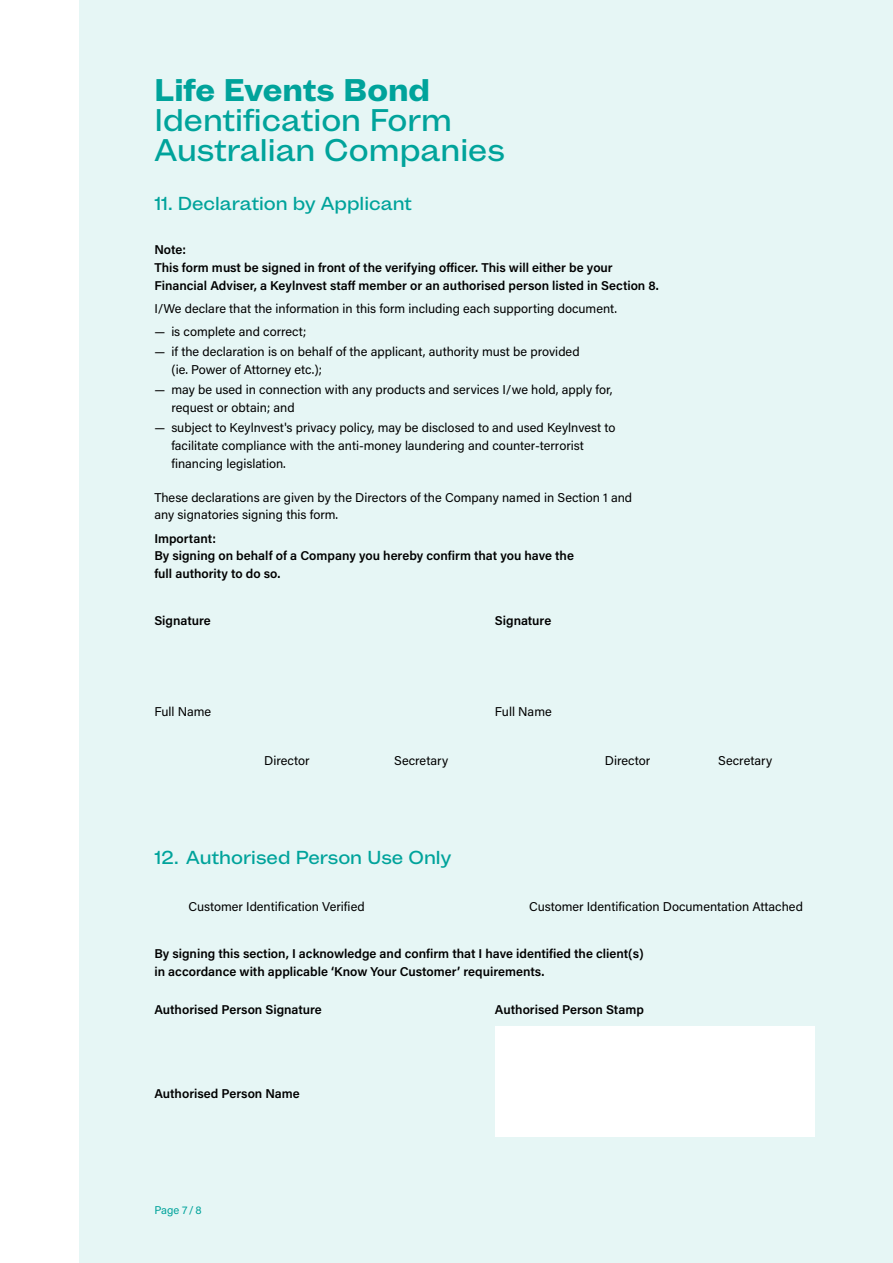
<style>
.page{position:relative;width:893px;height:1263px;background:#fff}
.page>*{position:absolute;margin:0;border:0;box-sizing:border-box;transform-origin:0 0}
.t1{font:500 30px/30px "Mint Grotesk V1.1";color:#00a39b}
.t2{font:800 30px "Mint Grotesk V1.1";color:#00a39b}
.t3{font:500 18px "Mint Grotesk V1.1";color:#00a39b}
.t4{font:12.75px/17.9px "Acumin Pro";color:#000}
.t5{font:600 12.75px/17.9px "Acumin Pro";color:#000}
.t6{font:11.25px "Acumin Pro";color:#00a39b}
</style>
<div class="page">
<div style="left:79px;top:0;width:814px;height:1263px;background:#e6f6f5"></div>
<div style="left:495px;top:1026px;width:319px;height:110px;background:#fff"></div>
<h1 class="t2" style="left:154px;top:71px;width:277px">Life Events Bond</h1>
<h1 class="t1" style="left:154px;top:105px;width:352px">Identification Form<br>Australian Companies</h1>
<h2 class="t3" style="left:154px;top:192px;width:259px">11. Declaration by Applicant</h2>
<p class="t5" style="left:154px;top:240px;width:506px">Note:<br>This form must be signed in front of the verifying officer. This will either be your<br>Financial Adviser, a Keylnvest staff member or an authorised person listed in Section 8.</p>
<p class="t4" style="left:154px;top:299px;width:464px">I/We declare that the information in this form including each supporting document.</p>
<p class="t4" style="left:154px;top:322px;width:154px">— is complete and correct;</p>
<p class="t4" style="left:171px;top:342px;width:410px;text-indent:-17px">— if the declaration is on behalf of the applicant, authority must be provided (ie. Power of Attorney etc.);</p>
<p class="t4" style="left:171px;top:380px;width:443px;text-indent:-17px">— may be used in connection with any products and services I/we hold, apply for, request or obtain; and</p>
<p class="t4" style="left:171px;top:418px;width:446px;text-indent:-17px">— subject to Keylnvest's privacy policy, may be disclosed to and used Keylnvest to facilitate compliance with the anti-money laundering and counter-terrorist financing legislation.</p>
<p class="t4" style="left:154px;top:488px;width:479px">These declarations are given by the Directors of the Company named in Section 1 and any signatories signing this form.</p>
<p class="t5" style="left:154px;top:529px;width:421px">Important:<br>By signing on behalf of a Company you hereby confirm that you have the full authority to do so.</p>
<p class="t5" style="left:154px;top:611px;width:58px">Signature</p>
<p class="t5" style="left:495px;top:611px;width:58px">Signature</p>
<p class="t4" style="left:154px;top:702px;width:58px">Full Name</p>
<p class="t4" style="left:495px;top:702px;width:58px">Full Name</p>
<p class="t4" style="left:264px;top:751px;width:47px">Director</p>
<p class="t4" style="left:394px;top:751px;width:55px">Secretary</p>
<p class="t4" style="left:605px;top:751px;width:47px">Director</p>
<p class="t4" style="left:718px;top:751px;width:55px">Secretary</p>
<h2 class="t3" style="left:154px;top:847px;width:298px">12. Authorised Person Use Only</h2>
<p class="t4" style="left:188px;top:897px;width:178px">Customer Identification Verified</p>
<p class="t4" style="left:529px;top:897px;width:275px">Customer Identification Documentation Attached</p>
<p class="t5" style="left:154px;top:944px;width:491px">By signing this section, I acknowledge and confirm that I have identified the client(s) in accordance with applicable ‘Know Your Customer’ requirements.</p>
<p class="t5" style="left:154px;top:1000px;width:169px">Authorised Person Signature</p>
<p class="t5" style="left:495px;top:1000px;width:150px">Authorised Person Stamp</p>
<p class="t5" style="left:154px;top:1084px;width:147px">Authorised Person Name</p>
<p class="t6" style="left:154px;top:1202px;width:49px">Page 7 /8</p>
</div>
